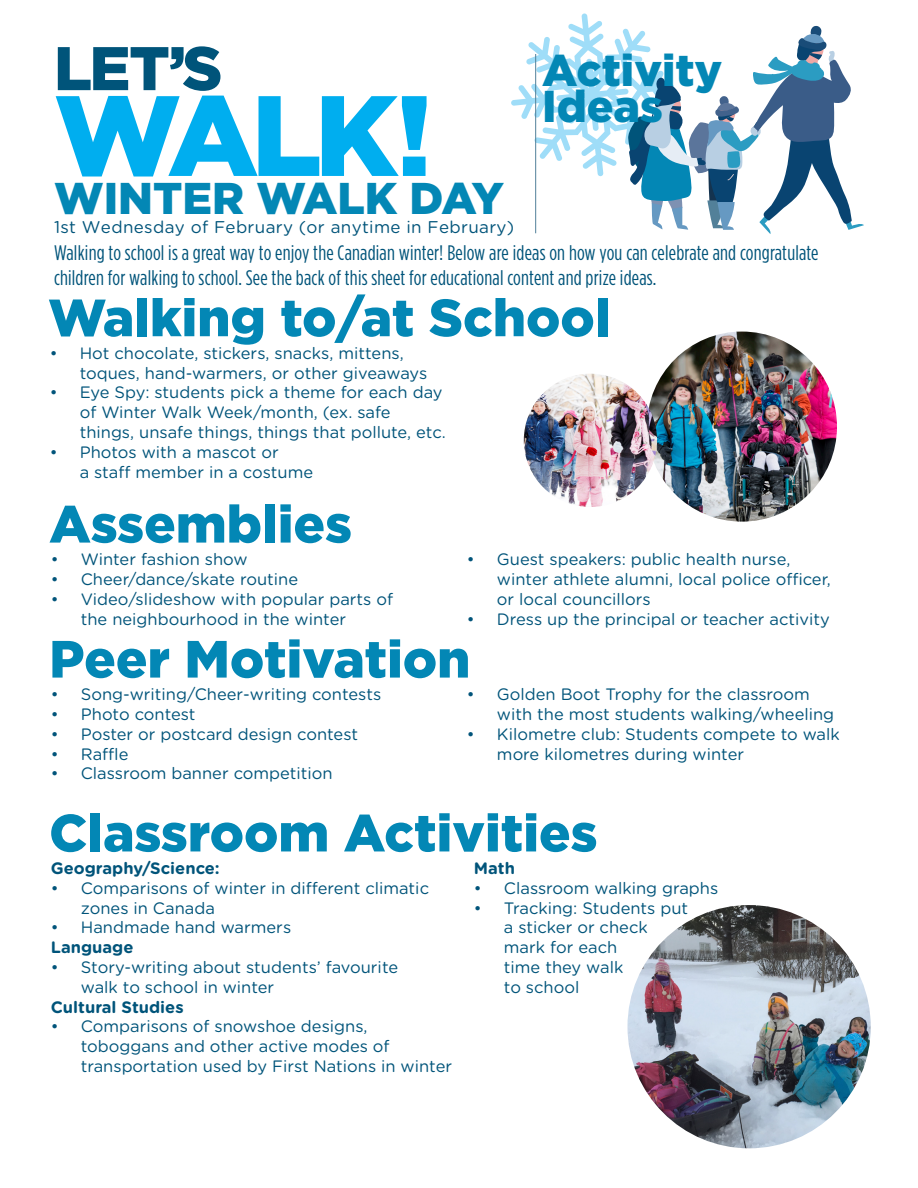
<style>
.page{position:relative;width:918px;height:1188px;background:#fff}
.page>*{position:absolute;margin:0;border:0;box-sizing:border-box;transform-origin:0 0}
.t1{font:900 114px "Gotham";color:#00aeef}
.t2{font:900 61.5px "Gotham";color:#00547a}
.t3{font:900 52.35px "Gotham";color:#0387b5}
.t4{font:900 44.4px "Gotham";color:#0387b5}
.t5{font:21px/25.2px "Gotham Condensed";letter-spacing:.01em;color:#00547a}
.t6{font:16.95px "Gotham Rounded";color:#00547a}
.t7{font:16.5px/19.8px "Gotham Rounded";color:#00547a}
.t8{font:700 16.5px "Gotham Rounded";color:#00547a}
</style>
<div class="page">
<svg style="left:511px;top:13px;width:353px;height:221px"></svg>
<hr style="left:535px;top:54px;width:1px;height:179px;background:#528099">
<img style="left:647px;top:332px;width:190px;height:190px;border-radius:95px">
<img style="left:524px;top:374px;width:133px;height:133px;border-radius:67px">
<img style="left:627px;top:905px;width:244px;height:243px;border-radius:122px">
<p class="t2" style="left:54px;top:33px;width:170px">LET’S</p>
<p class="t1" style="left:54px;top:70px;width:380px">WALK!</p>
<p class="t4" style="left:54px;top:172px;width:451px">WINTER WALK DAY</p>
<p class="t6" style="left:54px;top:215px;width:462px">1s t W e d n e s d a y o f F e b r u a r y ( o r a n y t im e in F e b r u a r y )</p>
<p class="t4" style="left:542px;top:45px;width:182px">Activity</p>
<p class="t4" style="left:542px;top:81px;width:122px">Ideas</p>
<p class="t5" style="left:54px;top:240px;width:766px">Walking to school is a great way to enjoy the Canadian winter! Below are ideas on how you can celebrate and congratulate children for walking to school. See the back of this sheet for educational content and prize ideas.</p>
<p class="t3" style="left:48px;top:287px;width:564px">Walking to/at School</p>
<p class="t7" style="left:80px;top:342px;width:349px;text-indent:-30px">• Hot chocolate, stickers, snacks, mittens, toques, hand-warmers, or other giveaways</p>
<p class="t7" style="left:80px;top:382px;width:368px;text-indent:-30px">• Eye Spy: students pick a theme for each day of Winter Walk Week/month, (ex. safe things, unsafe things, things that pollute, etc.</p>
<p class="t7" style="left:80px;top:441px;width:235px;text-indent:-30px">• Photos with a mascot or<br>a staff member in a costume</p>
<p class="t3" style="left:49px;top:494px;width:304px">Assemblies</p>
<p class="t7" style="left:51px;top:549px;width:198px">• Winter fashion show</p>
<p class="t7" style="left:51px;top:568px;width:249px">• Cheer/dance/skate routine</p>
<p class="t7" style="left:81px;top:588px;width:314px;text-indent:-30px">• Video/slideshow with popular parts of the neighbourhood in the winter</p>
<p class="t7" style="left:467px;top:549px;width:325px">• Guest speakers: public health nurse,</p>
<p class="t7" style="left:497px;top:568px;width:336px">winter athlete alumni, local police officer, or local councillors</p>
<p class="t7" style="left:467px;top:608px;width:364px">• Dress up the principal or teacher activity</p>
<p class="t3" style="left:49px;top:629px;width:423px">Peer Motivation</p>
<p class="t7" style="left:51px;top:684px;width:332px">• Song-writing/Cheer-writing contests</p>
<p class="t7" style="left:51px;top:703px;width:146px">• Photo contest</p>
<p class="t7" style="left:51px;top:723px;width:309px">• Poster or postcard design contest</p>
<p class="t7" style="left:51px;top:743px;width:79px">• Raffle</p>
<p class="t7" style="left:51px;top:763px;width:283px">• Classroom banner competition</p>
<p class="t7" style="left:467px;top:684px;width:345px">• Golden Boot Trophy for the classroom</p>
<p class="t7" style="left:497px;top:703px;width:339px">with the most students walking/wheeling</p>
<p class="t7" style="left:467px;top:723px;width:374px">• Kilometre club: Students compete to walk</p>
<p class="t7" style="left:497px;top:743px;width:249px">more kilometres during winter</p>
<p class="t3" style="left:49px;top:803px;width:550px">Classroom Activities</p>
<p class="t8" style="left:51px;top:856px;width:171px">Geography/Science:</p>
<p class="t7" style="left:81px;top:877px;width:350px;text-indent:-30px">• Comparisons of winter in different climatic zones in Canada</p>
<p class="t7" style="left:51px;top:917px;width:242px">• Handmade hand warmers</p>
<p class="t8" style="left:51px;top:935px;width:84px">Language</p>
<p class="t7" style="left:81px;top:957px;width:319px;text-indent:-30px">• Story-writing about students’ favourite walk to school in winter</p>
<p class="t8" style="left:51px;top:995px;width:134px">Cultural Studies</p>
<p class="t7" style="left:81px;top:1016px;width:373px;text-indent:-30px">• Comparisons of snowshoe designs, toboggans and other active modes of transportation used by First Nations in winter</p>
<p class="t8" style="left:474px;top:856px;width:43px">Math</p>
<p class="t7" style="left:474px;top:877px;width:246px">• Classroom walking graphs</p>
<p class="t7" style="left:504px;top:897px;width:186px;text-indent:-30px">• Tracking: Students put a sticker or check mark for each<br>time they walk<br>to school</p>
</div>
